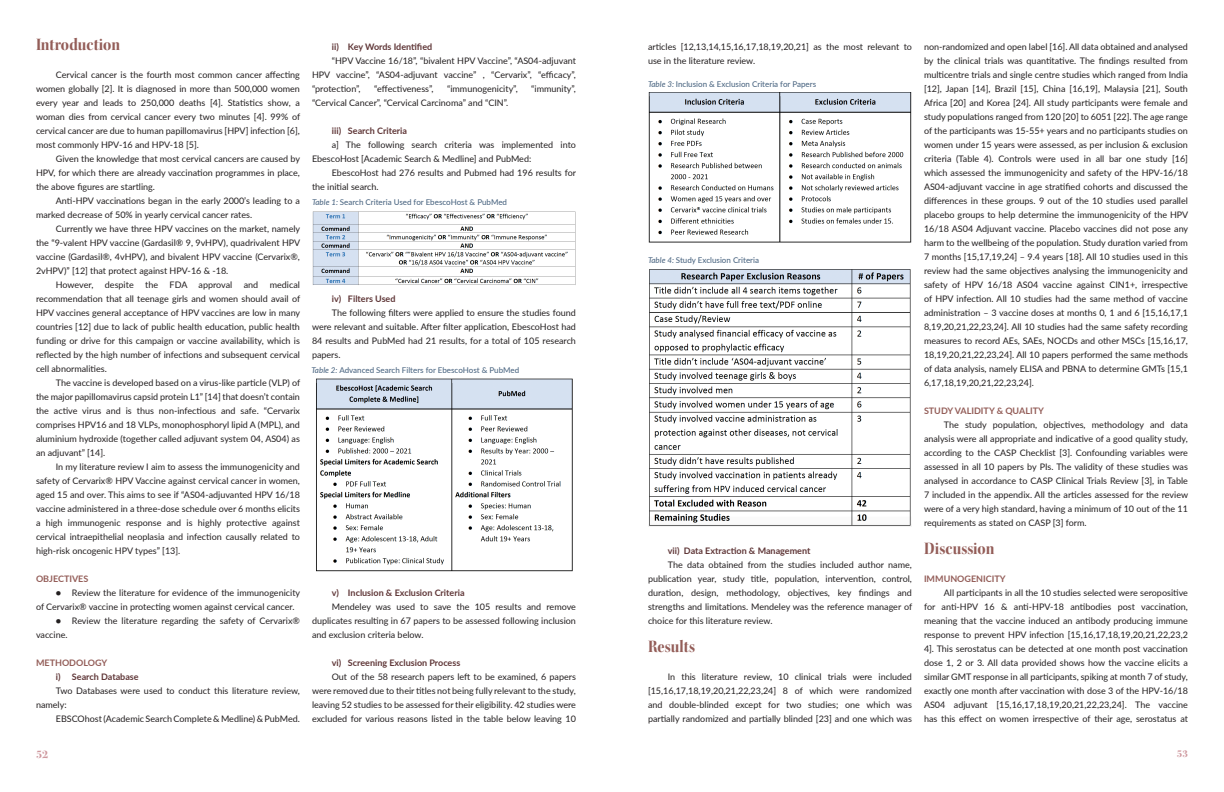
<style>
.page{position:relative;width:1224px;height:792px;background:#fff}
.page>*{position:absolute;margin:0;border:0;box-sizing:border-box;transform-origin:0 0}
.t1{font:18px "Kepler Std Bold Scn Disp";color:#935d58}
.t2{font:700 11px "Bodoni Svty Two ITCTT";color:#ce989e}
.t3{font:700 10px "Bodoni Svty Two ITCTT";color:#ce989e}
.t4{font:9px/14px "Lato";color:#231f20;text-align:justify}
.t5{font:700 9px "Lato";color:#5f3637}
.t6{font:700 9px "Lato";color:#935d58}
.t7{font:500 8px "Lato";color:#506a85}
.s1{font-style:italic}
</style>
<div class="page">
<img style="left:312px;top:211px;width:263px;height:74px">
<img style="left:316px;top:378px;width:257px;height:193px">
<img style="left:648px;top:92px;width:264px;height:150px">
<img style="left:649px;top:269px;width:262px;height:257px">
<h1 class="t1" style="left:36px;top:34px;width:86px">Introduction</h1>
<p class="t4" style="left:36px;top:68px;width:266px;text-indent:20px">Cervical cancer is the fourth most common cancer affecting women globally [2]. It is diagnosed in more than 500,000 women every year and leads to 250,000 deaths [4]. Statistics show, a woman dies from cervical cancer every two minutes [4]. 99% of cervical cancer are due to human papillomavirus [HPV] infection [6], most commonly HPV-16 and HPV-18 [5].</p>
<p class="t4" style="left:36px;top:152px;width:266px;text-indent:20px">Given the knowledge that most cervical cancers are caused by HPV, for which there are already vaccination programmes in place, the above figures are startling.</p>
<p class="t4" style="left:36px;top:194px;width:265px;text-indent:20px">Anti-HPV vaccinations began in the early 2000’s leading to a marked decrease of 50% in yearly cervical cancer rates.</p>
<p class="t4" style="left:56px;top:222px;width:246px">Currently we have three HPV vaccines on the market, namely</p>
<p class="t4" style="left:36px;top:236px;width:266px">the “9-valent HPV vaccine (Gardasil® 9, 9vHPV), quadrivalent HPV</p>
<p class="t4" style="left:36px;top:250px;width:265px">vaccine (Gardasil®, 4vHPV), and bivalent HPV vaccine (Cervarix®,</p>
<p class="t4" style="left:36px;top:264px;width:194px">2vHPV)” [12] that protect against HPV-16 &amp; -18.</p>
<p class="t4" style="left:56px;top:278px;width:39px">However,</p>
<p class="t4" style="left:105px;top:278px;width:30px">despite</p>
<p class="t4" style="left:145px;top:278px;width:14px">the</p>
<p class="t4" style="left:170px;top:278px;width:64px">FDA approval</p>
<p class="t4" style="left:244px;top:278px;width:16px">and</p>
<p class="t4" style="left:36px;top:278px;width:266px;text-indent:234px">medical recommendation that all teenage girls and women should avail of HPV vaccines general acceptance of HPV vaccines are low in many countries [12] due to lack of public health education, public health funding or drive for this campaign or vaccine availability, which is reflected by the high number of infections and subsequent cervical cell abnormalities.</p>
<p class="t4" style="left:36px;top:376px;width:266px;text-indent:20px">The vaccine is developed based on a virus-like particle (VLP) of the major papillomavirus capsid protein L1” [14] that doesn’t contain the active virus and is thus non-infectious and safe. “Cervarix comprises HPV16 and 18 VLPs, monophosphoryl lipid A (MPL), and aluminium hydroxide (together called adjuvant system 04, AS04) as an adjuvant” [14].</p>
<p class="t4" style="left:36px;top:460px;width:266px;text-indent:20px">In my literature review I aim to assess the immunogenicity and safety of Cervarix® HPV Vaccine against cervical cancer in women, aged 15 and over. This aims to see if “AS04-adjuvanted HPV 16/18 vaccine administered in a three-dose schedule over 6 months elicits a high immunogenic response and is highly protective against cervical intraepithelial neoplasia and infection causally related to high-risk oncogenic HPV types” [13].</p>
<p class="t6" style="left:36px;top:573px;width:54px">OBJECTIVES</p>
<p class="t4" style="left:36px;top:586px;width:266px;text-indent:20px">● Review the literature for evidence of the immunogenicity of Cervarix® vaccine in protecting women against cervical cancer.</p>
<p class="t4" style="left:36px;top:614px;width:266px;text-indent:20px">● Review the literature regarding the safety of Cervarix® vaccine.</p>
<p class="t6" style="left:36px;top:657px;width:73px">METHODOLOGY</p>
<p class="t5" style="left:56px;top:671px;width:84px">i) Search Database</p>
<p class="t4" style="left:36px;top:684px;width:266px;text-indent:20px">Two Databases were used to conduct this literature review, namely:</p>
<p class="t4" style="left:56px;top:712px;width:246px">EBSCOhost (Academic Search Complete &amp; Medline) &amp; PubMed.</p>
<p class="t5" style="left:332px;top:41px;width:102px">ii) Key Words Identified</p>
<p class="t4" style="left:312px;top:54px;width:266px;text-indent:20px">“HPV Vaccine 16/18”, “bivalent HPV Vaccine”, “AS04-adjuvant HPV vaccine”, “AS04-adjuvant vaccine” , “Cervarix”, “efficacy”, “protection”,</p>
<p class="t4" style="left:374px;top:82px;width:61px">“effectiveness”,</p>
<p class="t4" style="left:447px;top:82px;width:72px">“immunogenicity”,</p>
<p class="t4" style="left:531px;top:82px;width:46px">“immunity”,</p>
<p class="t4" style="left:312px;top:96px;width:198px">“Cervical Cancer”, “Cervical Carcinoma” and “CIN”.</p>
<p class="t5" style="left:332px;top:125px;width:77px">iii) Search Criteria</p>
<p class="t4" style="left:312px;top:138px;width:265px;text-indent:20px">a] The following search criteria was implemented into<br>EbescoHost [Academic Search &amp; Medline] and PubMed:</p>
<p class="t4" style="left:312px;top:166px;width:266px;text-indent:20px">EbescoHost had 276 results and Pubmed had 196 results for the initial search.</p>
<p class="t7" style="left:312px;top:197px;width:197px"><span class="s1">Table 1:</span> Search Criteria Used for EbescoHost &amp; PubMed</p>
<p class="t5" style="left:332px;top:293px;width:65px">iv) Filters Used</p>
<p class="t4" style="left:312px;top:306px;width:265px;text-indent:20px">The following filters were applied to ensure the studies found were relevant and suitable. After filter application, EbescoHost had 84 results and PubMed had 21 results, for a total of 105 research papers.</p>
<p class="t7" style="left:311px;top:366px;width:209px"><span class="s1">Table 2:</span> Advanced Search Filters for EbescoHost &amp; PubMed</p>
<p class="t5" style="left:332px;top:587px;width:134px">v) Inclusion &amp; Exclusion Criteria</p>
<p class="t4" style="left:312px;top:600px;width:265px;text-indent:20px">Mendeley was used to save the 105 results and remove duplicates resulting in 67 papers to be assessed following inclusion and exclusion criteria below.</p>
<p class="t5" style="left:332px;top:657px;width:130px">vi) Screening Exclusion Process</p>
<p class="t4" style="left:312px;top:670px;width:266px;text-indent:20px">Out of the 58 research papers left to be examined, 6 papers were removed due to their titles not being fully relevant to the study, leaving 52 studies to be assessed for their eligibility. 42 studies were excluded for various reasons listed in the table below leaving 10</p>
<p class="t4" style="left:648px;top:40px;width:265px">articles [12,13,14,15,16,17,18,19,20,21] as the most relevant to use in the literature review.</p>
<p class="t7" style="left:648px;top:80px;width:170px"><span class="s1">Table 3:</span> Inclusion &amp; Exclusion Criteria for Papers</p>
<p class="t7" style="left:648px;top:255px;width:113px"><span class="s1">Table 4:</span> Study Exclusion Criteria</p>
<p class="t5" style="left:668px;top:545px;width:144px">vii) Data Extraction &amp; Management</p>
<p class="t4" style="left:648px;top:558px;width:266px;text-indent:20px">The data obtained from the studies included author name, publication year, study title, population, intervention, control, duration, design, methodology, objectives, key findings and strengths and limitations. Mendeley was the reference manager of choice for this literature review.</p>
<h1 class="t1" style="left:648px;top:636px;width:49px">Results</h1>
<p class="t4" style="left:648px;top:670px;width:265px;text-indent:20px">In this literature review, 10 clinical trials were included [15,16,17,18,19,20,21,22,23,24] 8 of which were randomized and double-blinded except for two studies; one which was partially randomized and partially blinded [23] and one which was</p>
<p class="t4" style="left:924px;top:40px;width:266px">non-randomized and open label [16]. All data obtained and analysed by the clinical trials was quantitative. The findings resulted from multicentre trials and single centre studies which ranged from India [12], Japan [14], Brazil [15], China [16,19], Malaysia [21], South Africa [20] and Korea [24]. All study participants were female and study populations ranged from 120 [20] to 6051 [22]. The age range of the participants was 15-55+ years and no participants studies on women under 15 years were assessed, as per inclusion &amp; exclusion criteria (Table 4). Controls were used in all bar one study [16] which assessed the immunogenicity and safety of the HPV-16/18<br>AS04-adjuvant vaccine in age stratified cohorts and discussed the differences in these groups. 9 out of the 10 studies used parallel placebo groups to help determine the immunogenicity of the HPV 16/18 AS04 Adjuvant vaccine. Placebo vaccines did not pose any harm to the wellbeing of the population. Study duration varied from 7 months [15,17,19,24] – 9.4 years [18]. All 10 studies used in this review had the same objectives analysing the immunogenicity and safety of HPV 16/18 AS04 vaccine against CIN1+, irrespective of HPV infection. All 10 studies had the same method of vaccine administration – 3 vaccine doses at months 0, 1 and 6 [15,16,17,1<br>8,19,20,21,22,23,24]. All 10 studies had the same safety recording measures to record AEs, SAEs, NOCDs and other MSCs [15,16,17, 18,19,20,21,22,23,24]. All 10 papers performed the same methods of data analysis, namely ELISA and PBNA to determine GMTs [15,1<br>6,17,18,19,20,21,22,23,24].</p>
<p class="t6" style="left:924px;top:405px;width:121px">STUDY VALIDITY &amp; QUALITY</p>
<p class="t4" style="left:924px;top:418px;width:266px;text-indent:20px">The study population, objectives, methodology and data analysis were all appropriate and indicative of a good quality study, according to the CASP Checklist [3]. Confounding variables were assessed in all 10 papers by PIs. The validity of these studies was analysed in accordance to CASP Clinical Trials Review [3], in Table 7 included in the appendix. All the articles assessed for the review were of a very high standard, having a minimum of 10 out of the 11 requirements as stated on CASP [3] form.</p>
<h1 class="t1" style="left:924px;top:538px;width:72px">Discussion</h1>
<p class="t6" style="left:924px;top:573px;width:83px">IMMUNOGENICITY</p>
<p class="t4" style="left:924px;top:586px;width:266px;text-indent:20px">All participants in all the 10 studies selected were seropositive for anti-HPV 16 &amp; anti-HPV-18 antibodies post vaccination, meaning that the vaccine induced an antibody producing immune response to prevent HPV infection [15,16,17,18,19,20,21,22,23,2<br>4]. This serostatus can be detected at one month post vaccination dose 1, 2 or 3. All data provided shows how the vaccine elicits a similar GMT response in all participants, spiking at month 7 of study, exactly one month after vaccination with dose 3 of the HPV-16/18<br>AS04 adjuvant [15,16,17,18,19,20,21,22,23,24]. The vaccine has this effect on women irrespective of their age, serostatus at</p>
<p class="t2" style="left:36px;top:748px;width:14px">52</p>
<p class="t3" style="left:1177px;top:748px;width:13px">53</p>
</div>
